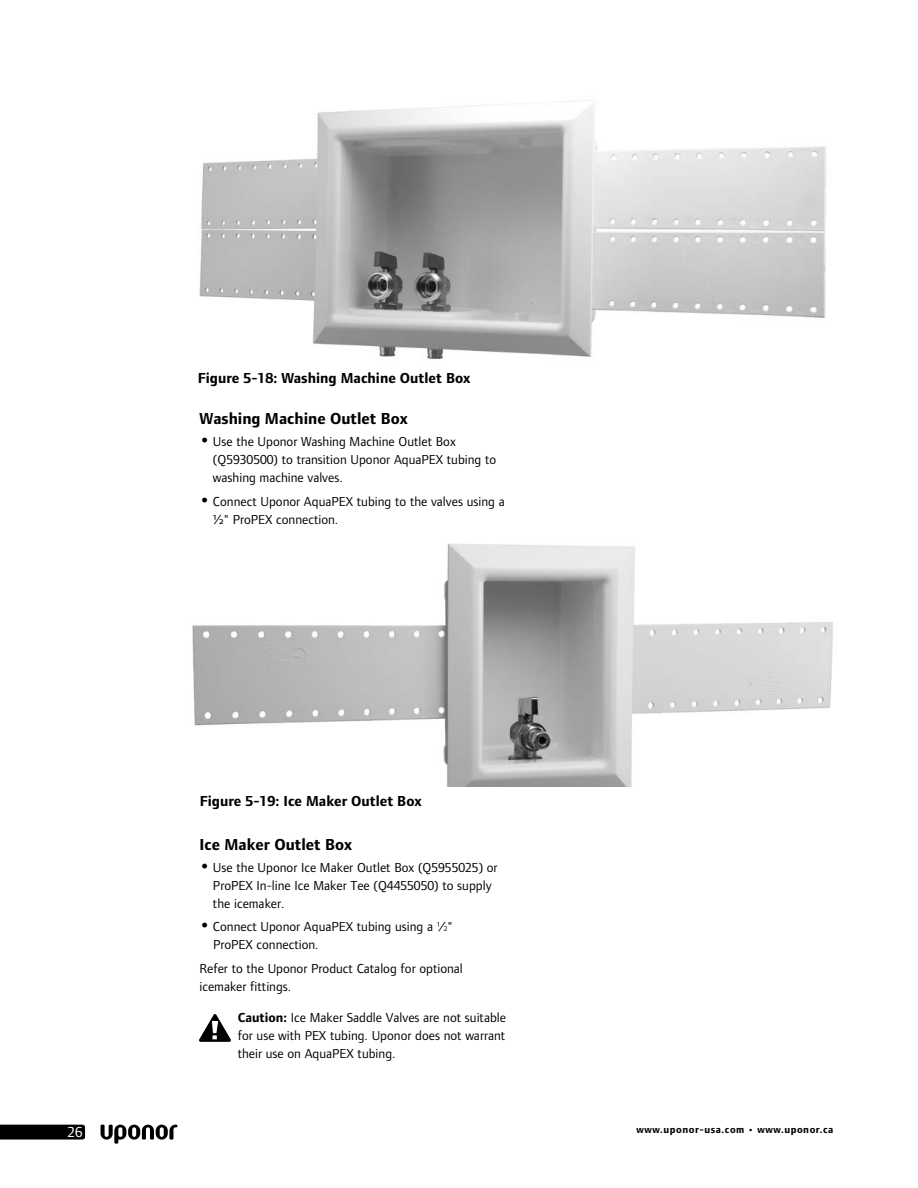
<style>
.page{position:relative;width:918px;height:1188px;background:#fff}
.page>*{position:absolute;margin:0;border:0;box-sizing:border-box;transform-origin:0 0}
.t1{font:700 16.5px "Foundry Form Sans";color:#000}
.t2{font:700 15px "Foundry Form Sans";color:#000}
.t3{font:15px "Foundry Form Sans";color:#fff}
.t4{font:13.5px/18px "Foundry Form Sans";color:#000}
.t5{font:700 10.5px "Foundry Form Sans";letter-spacing:.05em;color:#000}
.s1{font-weight:700;font-size:21px}
.s2{font-size:7.35px}
.s3{font-weight:700}
</style>
<div class="page">
<svg style="left:101px;top:1125px;width:77px;height:19px"></svg>
<svg style="left:0;top:1125px;width:85px;height:15px"></svg>
<img style="left:192px;top:543px;width:641px;height:244px">
<svg style="left:199px;top:1014px;width:32px;height:28px"></svg>
<img style="left:199px;top:100px;width:628px;height:260px">
<p class="t3" style="left:68px;top:1124px;width:16px">26</p>
<p class="t2" style="left:198px;top:369px;width:274px">Figure 5-18: Washing Machine Outlet Box</p>
<p class="t1" style="left:200px;top:409px;width:210px">Washing Machine Outlet Box</p>
<p class="t4" style="left:213px;top:433px;width:285px;text-indent:-13px"><span class="s1">•</span> Use the Uponor Washing Machine Outlet Box (Q5930500) to transition Uponor AquaPEX tubing to washing machine valves.</p>
<p class="t4" style="left:213px;top:492px;width:293px;text-indent:-13px"><span class="s1">•</span> Connect Uponor AquaPEX tubing to the valves using a ½" ProPEX connection.</p>
<p class="t2" style="left:200px;top:793px;width:223px">Figure 5-19: Ice Maker Outlet Box</p>
<p class="t1" style="left:200px;top:835px;width:154px">Ice Maker Outlet Box</p>
<p class="t4" style="left:213px;top:858px;width:286px;text-indent:-13px"><span class="s1">•</span> Use the Uponor Ice Maker Outlet Box (Q5955025) or<br>ProPEX In-line Ice Maker Tee (Q4455050) to supply the icemaker.</p>
<p class="t4" style="left:213px;top:918px;width:241px;text-indent:-14px"><span class="s1">•</span> Connect Uponor AquaPEX tubing using a <sup>1</sup>⁄<span class="s2">2</span>"<br>ProPEX connection.</p>
<p class="t4" style="left:200px;top:959px;width:265px">Refer to the Uponor Product Catalog for optional icemaker fittings.</p>
<p class="t4" style="left:238px;top:1008px;width:270px;text-align:justify"><span class="s3">Caution:</span> Ice Maker Saddle Valves are not suitable for use with PEX tubing. Uponor does not warrant their use on AquaPEX tubing.</p>
<p class="t5" style="left:637px;top:1123px;width:198px">www.uponor-usa.com • www.uponor.ca</p>
</div>
